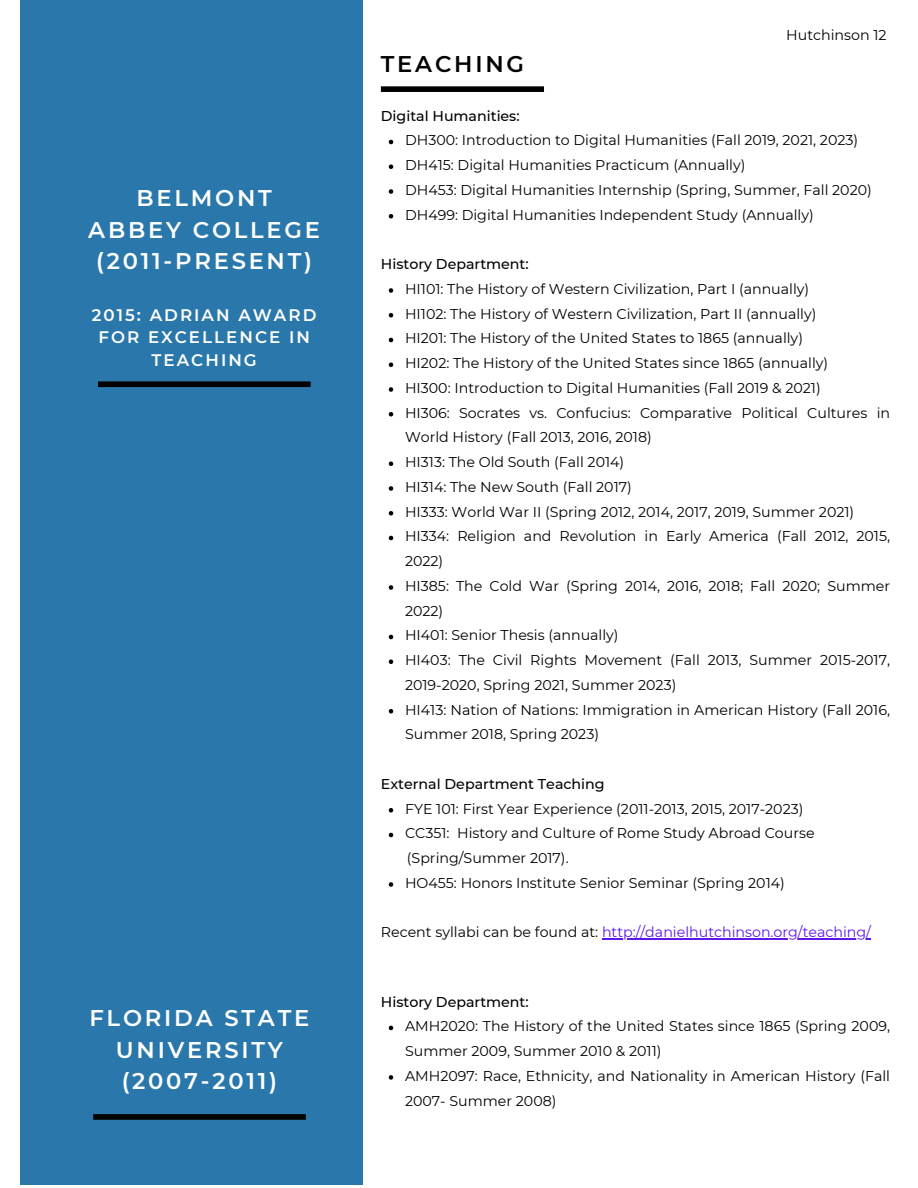
<style>
.page{position:relative;width:918px;height:1188px;background:#fff}
.page>*{position:absolute;margin:0;border:0;box-sizing:border-box;transform-origin:0 0}
.t1{font:600 22.65px/31.5px "Montserrat";letter-spacing:.12em;color:#fff;text-align:center}
.t2{font:600 22.65px "Montserrat";letter-spacing:.12em;color:#000}
.t3{font:600 16.65px/22.5px "Montserrat";letter-spacing:.12em;color:#fff;text-align:center}
.t4{font:14.25px/24.8px "Montserrat";color:#000}
.t5{font:500 14.25px "Montserrat";color:#000}
.t6{font:14.25px "Montserrat";color:#5e17eb}
.s1{color:#000}
</style>
<div class="page">
<div style="left:20px;top:0;width:342px;height:1185px;background:#2a78ab"></div>
<div style="left:381px;top:86px;width:163px;height:6px;background:#000"></div>
<div style="left:98px;top:381px;width:213px;height:6px;background:#000"></div>
<div style="left:93px;top:1114px;width:213px;height:6px;background:#000"></div>
<svg style="left:389px;top:140px;width:4px;height:4px"></svg>
<svg style="left:389px;top:165px;width:4px;height:4px"></svg>
<svg style="left:389px;top:189px;width:4px;height:5px"></svg>
<svg style="left:389px;top:214px;width:4px;height:5px"></svg>
<svg style="left:389px;top:288px;width:4px;height:5px"></svg>
<svg style="left:389px;top:313px;width:4px;height:5px"></svg>
<svg style="left:389px;top:338px;width:4px;height:4px"></svg>
<svg style="left:389px;top:363px;width:4px;height:4px"></svg>
<svg style="left:389px;top:387px;width:4px;height:5px"></svg>
<svg style="left:389px;top:412px;width:4px;height:5px"></svg>
<svg style="left:389px;top:462px;width:4px;height:4px"></svg>
<svg style="left:389px;top:486px;width:4px;height:5px"></svg>
<svg style="left:389px;top:511px;width:4px;height:5px"></svg>
<svg style="left:389px;top:536px;width:4px;height:4px"></svg>
<svg style="left:389px;top:585px;width:4px;height:5px"></svg>
<svg style="left:389px;top:635px;width:4px;height:4px"></svg>
<svg style="left:389px;top:660px;width:4px;height:4px"></svg>
<svg style="left:389px;top:709px;width:4px;height:5px"></svg>
<svg style="left:389px;top:808px;width:4px;height:5px"></svg>
<svg style="left:389px;top:833px;width:4px;height:4px"></svg>
<svg style="left:389px;top:882px;width:4px;height:5px"></svg>
<hr style="left:602px;top:939px;width:269px;height:1px;background:#5e17eb">
<svg style="left:389px;top:1026px;width:4px;height:4px"></svg>
<svg style="left:389px;top:1075px;width:4px;height:5px"></svg>
<p class="t1" style="left:88px;top:182px;width:233px">BELMONT<br>ABBEY COLLEGE</p>
<p class="t1" style="left:96px;top:245px;width:217px">(2011-PRESENT)</p>
<p class="t3" style="left:92px;top:303px;width:226px">2015: ADRIAN AWARD<br>FOR EXCELLENCE IN<br>TEACHING</p>
<p class="t1" style="left:89px;top:1003px;width:221px">FLORIDA STATE<br>UNIVERSITY</p>
<p class="t1" style="left:122px;top:1066px;width:157px">(2007-2011)</p>
<p class="t2" style="left:381px;top:50px;width:145px">TEACHING</p>
<p class="t5" style="left:381px;top:107px;width:140px">Digital Humanities:</p>
<p class="t4" style="left:786px;top:22px;width:102px">Hutchinson 12</p>
<p class="t4" style="left:405px;top:128px;width:455px">DH300: Introduction to Digital Humanities (Fall 2019, 2021, 2023)</p>
<p class="t4" style="left:405px;top:153px;width:342px">DH415: Digital Humanities Practicum (Annually)</p>
<p class="t4" style="left:405px;top:177px;width:468px">DH453: Digital Humanities Internship (Spring, Summer, Fall 2020)</p>
<p class="t4" style="left:405px;top:202px;width:410px">DH499: Digital Humanities Independent Study (Annually)</p>
<p class="t5" style="left:381px;top:255px;width:149px">History Department:</p>
<p class="t4" style="left:405px;top:276px;width:406px">HI101: The History of Western Civilization, Part I (annually)</p>
<p class="t4" style="left:405px;top:301px;width:413px">HI102: The History of Western Civilization, Part II (annually)</p>
<p class="t4" style="left:405px;top:326px;width:399px">HI201: The History of the United States to 1865 (annually)</p>
<p class="t4" style="left:405px;top:351px;width:425px">HI202: The History of the United States since 1865 (annually)</p>
<p class="t4" style="left:405px;top:375px;width:417px">HI300: Introduction to Digital Humanities (Fall 2019 &amp; 2021)</p>
<p class="t4" style="left:405px;top:400px;width:487px">HI306: Socrates vs. Confucius: Comparative Political Cultures in<br>World History (Fall 2013, 2016, 2018)</p>
<p class="t4" style="left:405px;top:450px;width:221px">HI313: The Old South (Fall 2014)</p>
<p class="t4" style="left:405px;top:474px;width:228px">HI314: The New South (Fall 2017)</p>
<p class="t4" style="left:405px;top:499px;width:451px">HI333: World War II (Spring 2012, 2014, 2017, 2019, Summer 2021)</p>
<p class="t4" style="left:405px;top:524px;width:487px">HI334: Religion and Revolution in Early America (Fall 2012, 2015,<br>2022)</p>
<p class="t4" style="left:405px;top:573px;width:487px">HI385: The Cold War (Spring 2014, 2016, 2018; Fall 2020; Summer<br>2022)</p>
<p class="t4" style="left:405px;top:623px;width:215px">HI401: Senior Thesis (annually)</p>
<p class="t4" style="left:405px;top:648px;width:487px">HI403: The Civil Rights Movement (Fall 2013, Summer 2015-2017,<br>2019-2020, Spring 2021, Summer 2023)</p>
<p class="t4" style="left:405px;top:697px;width:487px">HI413: Nation of Nations: Immigration in American History (Fall 2016,<br>Summer 2018, Spring 2023)</p>
<p class="t5" style="left:381px;top:775px;width:225px">External Department Teaching</p>
<p class="t4" style="left:405px;top:796px;width:400px">FYE 101: First Year Experience (2011-2013, 2015, 2017-2023)</p>
<p class="t4" style="left:405px;top:821px;width:411px">CC351: History and Culture of Rome Study Abroad Course</p>
<p class="t4" style="left:405px;top:870px;width:381px">HO455: Honors Institute Senior Seminar (Spring 2014)</p>
<p class="t4" style="left:407px;top:846px;width:163px">(Spring/Summer 2017).</p>
<p class="t6" style="left:381px;top:924px;width:492px"><span class="s1">Recent syllabi can be found at:</span> http://danielhutchinson.org/teaching/</p>
<p class="t5" style="left:381px;top:993px;width:149px">History Department:</p>
<p class="t4" style="left:405px;top:1014px;width:487px">AMH2020: The History of the United States since 1865 (Spring 2009,<br>Summer 2009, Summer 2010 &amp; 2011)</p>
<p class="t4" style="left:405px;top:1063px;width:487px">AMH2097: Race, Ethnicity, and Nationality in American History (Fall<br>2007- Summer 2008)</p>
</div>
